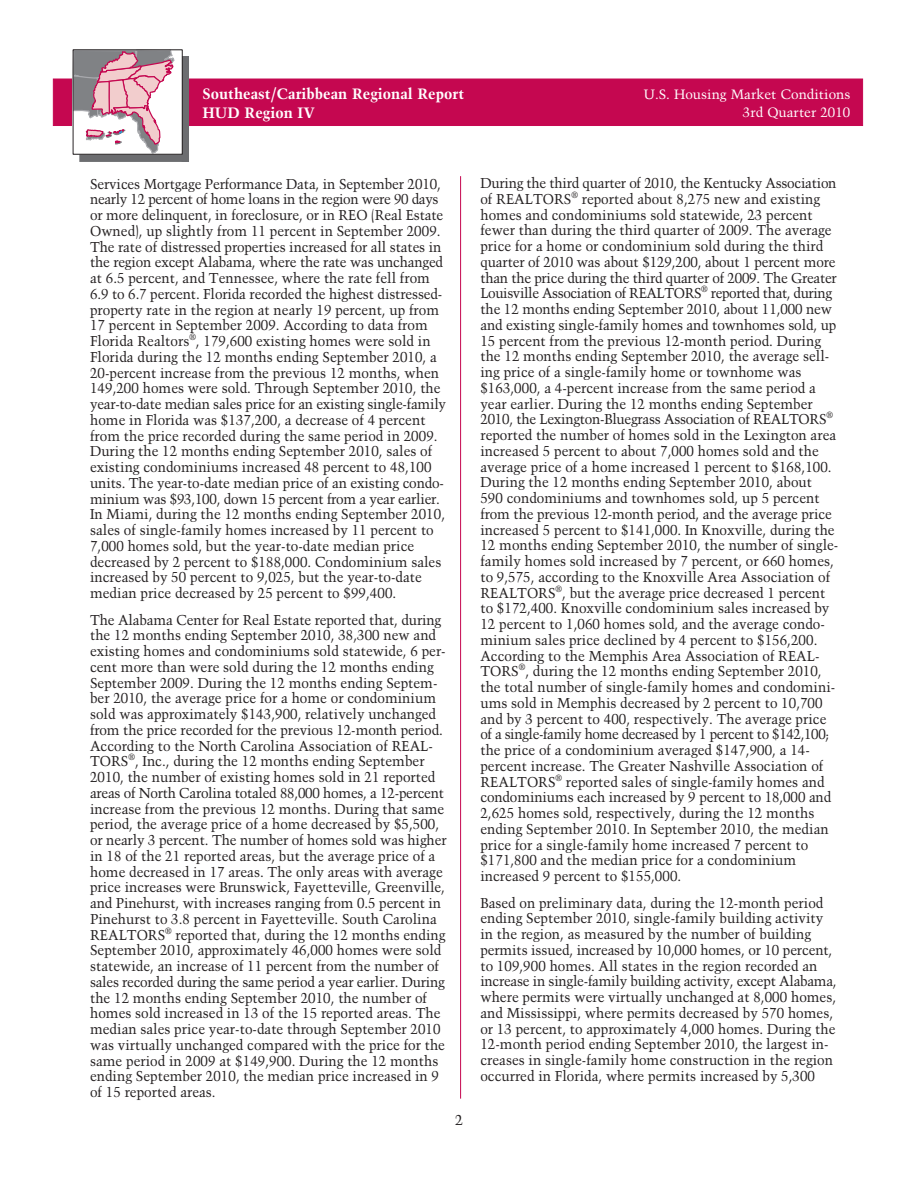
<style>
.page{position:relative;width:918px;height:1188px;background:#fff}
.page>*{position:absolute;margin:0;border:0;box-sizing:border-box;transform-origin:0 0}
.t1{font:700 15px "Trump Mediaeval";color:#fff}
.t2{font:14.25px/15.8px "Trump Mediaeval";color:#231f20;scale:.95 1}
.t3{font:14.25px "Trump Mediaeval";color:#231f20}
.t4{font:13.5px "Trump Mediaeval";color:#fff}
</style>
<div class="page">
<div style="left:53px;top:79px;width:810px;height:47px;background:#c50750"></div>
<div style="left:73px;top:50px;width:109px;height:104px;background:#fff"></div>
<div style="left:182px;top:56px;width:7px;height:106px;background:#6c6d70"></div>
<div style="left:79px;top:155px;width:109px;height:7px;background:#6c6d70"></div>
<div style="left:73px;top:49px;width:110px;height:106px;border:1px solid #231f20"></div>
<svg style="left:73px;top:49px;width:103px;height:105px"></svg>
<hr style="left:460px;top:176px;width:1px;height:923px;background:#c50750">
<p class="t1" style="left:202px;top:84px;width:263px">Southeast/Caribbean Regional Report</p>
<p class="t1" style="left:202px;top:104px;width:114px">HUD Region IV</p>
<p class="t4" style="left:644px;top:86px;width:208px">U.S. Housing Market Conditions</p>
<p class="t4" style="left:743px;top:104px;width:109px">3rd Quarter 2010</p>
<p class="t2" style="left:90px;top:176px;width:376px">Services Mortgage Performance Data, in September 2010, nearly 12 percent of home loans in the region were 90 days or more delinquent, in foreclosure, or in REO (Real Estate Owned), up slightly from 11 percent in September 2009.<br>The rate of distressed properties increased for all states in the region except Alabama, where the rate was unchanged at 6.5 percent, and Tennessee, where the rate fell from 6.9 to 6.7 percent. Florida recorded the highest distressed&shy;property rate in the region at nearly 19 percent, up from 17 percent in September 2009. According to data from Florida Realtors<sup>®</sup>, 179,600 existing homes were sold in Florida during the 12 months ending September 2010, a 20-percent increase from the previous 12 months, when 149,200 homes were sold. Through September 2010, the year-to-date median sales price for an existing single-family home in Florida was $137,200, a decrease of 4 percent from the price recorded during the same period in 2009.<br>During the 12 months ending September 2010, sales of existing condominiums increased 48 percent to 48,100 units. The year-to-date median price of an existing condo-- minium was $93,100, down 15 percent from a year earlier.<br>In Miami, during the 12 months ending September 2010, sales of single-family homes increased by 11 percent to 7,000 homes sold, but the year-to-date median price decreased by 2 percent to $188,000. Condominium sales increased by 50 percent to 9,025, but the year-to-date median price decreased by 25 percent to $99,400.</p>
<p class="t2" style="left:90px;top:612px;width:377px">The Alabama Center for Real Estate reported that, during the 12 months ending September 2010, 38,300 new and existing homes and condominiums sold statewide, 6 per&shy;cent more than were sold during the 12 months ending September 2009. During the 12 months ending Septem&shy;ber 2010, the average price for a home or condominium sold was approximately $143,900, relatively unchanged from the price recorded for the previous 12-month period.<br>According to the North Carolina Association of REAL-TORS<sup>®</sup>, Inc., during the 12 months ending September 2010, the number of existing homes sold in 21 reported areas of North Carolina totaled 88,000 homes, a 12-percent increase from the previous 12 months. During that same period, the average price of a home decreased by $5,500, or nearly 3 percent. The number of homes sold was higher in 18 of the 21 reported areas, but the average price of a home decreased in 17 areas. The only areas with average price increases were Brunswick, Fayetteville, Greenville, and Pinehurst, with increases ranging from 0.5 percent in Pinehurst to 3.8 percent in Fayetteville. South Carolina REALTORS<sup>®</sup> reported that, during the 12 months ending September 2010, approximately 46,000 homes were sold statewide, an increase of 11 percent from the number of sales recorded during the same period a year earlier. During the 12 months ending September 2010, the number of homes sold increased in 13 of the 15 reported areas. The median sales price year-to-date through September 2010 was virtually unchanged compared with the price for the same period in 2009 at $149,900. During the 12 months ending September 2010, the median price increased in 9 of 15 reported areas.</p>
<p class="t3" style="left:455px;top:1111px;width:9px">2</p>
<p class="t2" style="left:480px;top:175px;width:377px">During the third quarter of 2010, the Kentucky Association of REALTORS<sup>®</sup> reported about 8,275 new and existing homes and condominiums sold statewide, 23 percent fewer than during the third quarter of 2009. The average price for a home or condominium sold during the third quarter of 2010 was about $129,200, about 1 percent more than the price during the third quarter of 2009. The Greater Louisville Association of REALTORS<sup>®</sup> reported that, during the 12 months ending September 2010, about 11,000 new and existing single-family homes and townhomes sold, up 15 percent from the previous 12-month period. During the 12 months ending September 2010, the average sell&shy;ing price of a single-family home or townhome was $163,000, a 4-percent increase from the same period a year earlier. During the 12 months ending September 2010, the Lexington-Bluegrass Association of REALTORS<sup>® </sup>reported the number of homes sold in the Lexington area increased 5 percent to about 7,000 homes sold and the average price of a home increased 1 percent to $168,100.<br>During the 12 months ending September 2010, about 590 condominiums and townhomes sold, up 5 percent from the previous 12-month period, and the average price increased 5 percent to $141,000. In Knoxville, during the 12 months ending September 2010, the number of single&shy;family homes sold increased by 7 percent, or 660 homes, to 9,575, according to the Knoxville Area Association of REALTORS<sup>®</sup>, but the average price decreased 1 percent to $172,400. Knoxville condominium sales increased by 12 percent to 1,060 homes sold, and the average condo&shy;minium sales price declined by 4 percent to $156,200.<br>According to the Memphis Area Association of REAL-TORS<sup>®</sup>, during the 12 months ending September 2010, the total number of single-family homes and condomini&shy;ums sold in Memphis decreased by 2 percent to 10,700 and by 3 percent to 400, respectively. The average price of a single-family home decreased by 1 percent to $142,100; the price of a condominium averaged $147,900, a 14- percent increase. The Greater Nashville Association of REALTORS<sup>®</sup> reported sales of single-family homes and condominiums each increased by 9 percent to 18,000 and 2,625 homes sold, respectively, during the 12 months ending September 2010. In September 2010, the median price for a single-family home increased 7 percent to $171,800 and the median price for a condominium increased 9 percent to $155,000.</p>
<p class="t2" style="left:480px;top:895px;width:377px">Based on preliminary data, during the 12-month period ending September 2010, single-family building activity in the region, as measured by the number of building permits issued, increased by 10,000 homes, or 10 percent, to 109,900 homes. All states in the region recorded an increase in single-family building activity, except Alabama, where permits were virtually unchanged at 8,000 homes, and Mississippi, where permits decreased by 570 homes, or 13 percent, to approximately 4,000 homes. During the 12-month period ending September 2010, the largest in&shy;creases in single-family home construction in the region occurred in Florida, where permits increased by 5,300</p>
</div>
